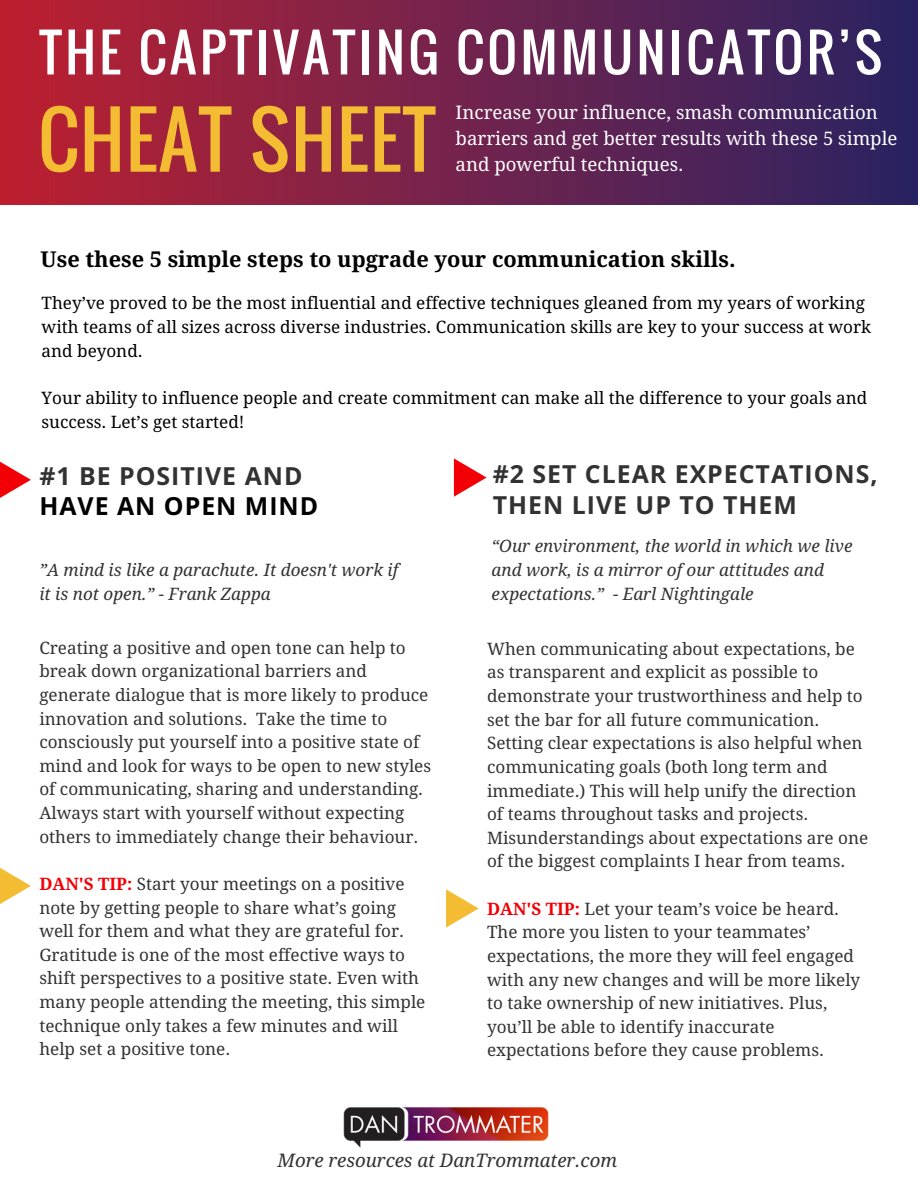
<style>
.page{position:relative;width:918px;height:1188px;background:#fff}
.page>*{position:absolute;margin:0;border:0;box-sizing:border-box;transform-origin:0 0}
.t1{font:74.7px "Oswald";letter-spacing:.02em;color:#f4bc33}
.t2{font:51.3px "Oswald";letter-spacing:.07em;color:#fff}
.t3{font:700 24.9px/30.3px "Open Sans";letter-spacing:.04em;color:#323232}
.t4{font:700 24.9px "Open Sans";letter-spacing:.04em;color:#000}
.t5{font:700 21.75px "Droid Serif";color:#000}
.t6{font:18.75px/25.8px "Droid Serif";color:#fff}
.t7{font:italic 18.75px "Droid Serif";color:#323232}
.t8{font:17.1px/23.7px "Droid Serif";color:#323232}
.t9{font:17.1px/23.7px "Droid Serif";color:#000}
.t10{font:italic 17.1px/23.7px "Droid Serif";color:#323232}
.s1{font-weight:700;color:#f20006}
</style>
<div class="page">
<img style="left:0;top:0;width:918px;height:205px">
<svg style="left:0;top:461px;width:31px;height:37px"></svg>
<svg style="left:454px;top:458px;width:33px;height:39px"></svg>
<svg style="left:0;top:868px;width:31px;height:36px"></svg>
<svg style="left:446px;top:889px;width:33px;height:39px"></svg>
<img style="left:343px;top:1107px;width:206px;height:41px">
<h2 class="t2" style="left:39px;top:13px;width:844px">THE CAPTIVATING COMMUNICATOR’S</h2>
<h1 class="t1" style="left:38px;top:83px;width:399px">CHEAT SHEET</h1>
<p class="t6" style="left:456px;top:100px;width:443px">Increase your influence, smash communication barriers and get better results with these 5 simple</p>
<p class="t6" style="left:456px;top:152px;width:229px">and powerful techniques.</p>
<p class="t5" style="left:40px;top:246px;width:697px">Use these 5 simple steps to upgrade your communication skills.</p>
<p class="t9" style="left:42px;top:292px;width:831px">They’ve proved to be the most influential and effective techniques gleaned from my years of working with teams of all sizes across diverse industries. Communication skills are key to your success at work and beyond.</p>
<p class="t9" style="left:42px;top:386px;width:827px">Your ability to influence people and create commitment can make all the difference to your goals and success. Let’s get started!</p>
<h3 class="t3" style="left:39px;top:460px;width:265px">#1 BE POSITIVE AND</h3>
<h3 class="t4" style="left:39px;top:488px;width:280px">HAVE AN OPEN MIND</h3>
<p class="t10" style="left:39px;top:558px;width:360px">”A mind is like a parachute. It doesn't work if it is not open.” - Frank Zappa</p>
<p class="t8" style="left:39px;top:636px;width:393px">Creating a positive and open tone can help to break down organizational barriers and generate dialogue that is more likely to produce innovation and solutions. Take the time to consciously put yourself into a positive state of mind and look for ways to be open to new styles of communicating, sharing and understanding.<br>Always start with yourself without expecting others to immediately change their behaviour.</p>
<p class="t8" style="left:39px;top:872px;width:388px"><span class="s1">DAN'S TIP:</span> Start your meetings on a positive note by getting people to share what’s going well for them and what they are grateful for.<br>Gratitude is one of the most effective ways to shift perspectives to a positive state. Even with many people attending the meeting, this simple technique only takes a few minutes and will help set a positive tone.</p>
<h3 class="t3" style="left:493px;top:459px;width:387px">#2 SET CLEAR EXPECTATIONS,<br>THEN LIVE UP TO THEM</h3>
<p class="t10" style="left:492px;top:535px;width:362px">“Our environment, the world in which we live and work, is a mirror of our attitudes and expectations.” - Earl Nightingale</p>
<p class="t8" style="left:487px;top:637px;width:383px">When communicating about expectations, be as transparent and explicit as possible to demonstrate your trustworthiness and help to set the bar for all future communication.<br>Setting clear expectations is also helpful when communicating goals (both long term and immediate.) This will help unify the direction of teams throughout tasks and projects.<br>Misunderstandings about expectations are one of the biggest complaints I hear from teams.</p>
<p class="t8" style="left:487px;top:897px;width:375px"><span class="s1">DAN'S TIP:</span> Let your team’s voice be heard.<br>The more you listen to your teammates’ expectations, the more they will feel engaged with any new changes and will be more likely to take ownership of new initiatives. Plus, you’ll be able to identify inaccurate expectations before they cause problems.</p>
<p class="t7" style="left:278px;top:1149px;width:341px">More resources at DanTrommater.com</p>
</div>
